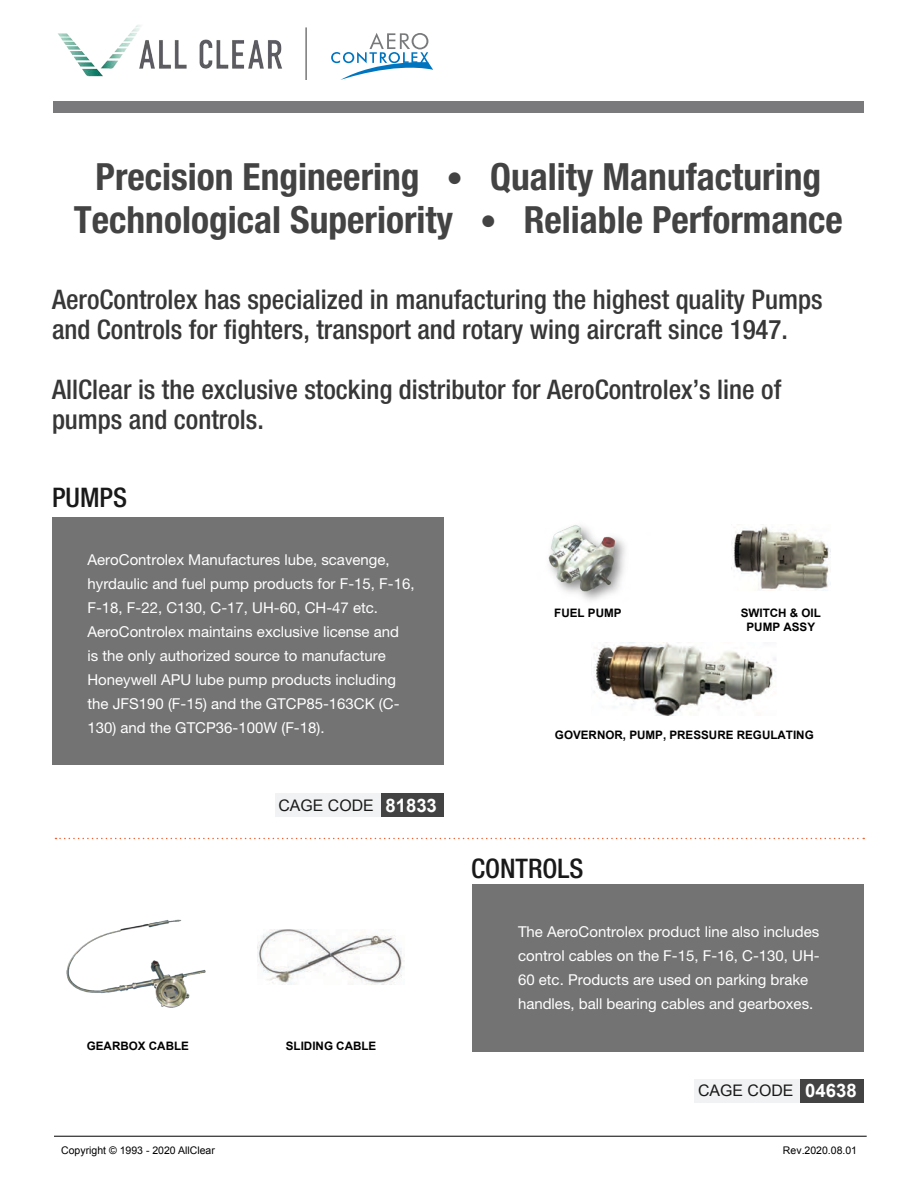
<style>
.page{position:relative;width:918px;height:1188px;background:#fff}
.page>*{position:absolute;margin:0;border:0;box-sizing:border-box;transform-origin:0 0}
.t1{font:700 condensed 37.5px/42.6px "Helvetica Neue LT Std";color:#434343;text-align:center}
.t2{font:500 condensed 27px/30px "Helvetica Neue LT Std";color:#373737}
.t3{font:500 condensed 27px "Helvetica Neue LT Std";color:#191919}
.t4{font:700 18.6px "Arial";color:#fff}
.t5{font:15.9px "Arial";color:#191919}
.t6{font:15px/24px "Helvetica Neue LT Std";color:#fff}
.t7{font:700 11.7px/14px "Arial";color:#000;text-align:center}
.t8{font:10.5px "Arial";color:#000}
.s1{font-size:33px}
</style>
<div class="page">
<div style="left:472px;top:885px;width:392px;height:167px;background:#737373"></div>
<svg style="left:331px;top:33px;width:102px;height:47px"></svg>
<hr style="left:54px;top:1136px;width:813px;height:1px;background:#000">
<img style="left:547px;top:523px;width:81px;height:72px">
<img style="left:66px;top:919px;width:140px;height:89px">
<img style="left:731px;top:524px;width:100px;height:67px">
<img style="left:258px;top:929px;width:146px;height:55px">
<img style="left:594px;top:643px;width:182px;height:72px">
<div style="left:53px;top:101px;width:811px;height:11px;background:#7a7a7c"></div>
<hr style="left:306px;top:27px;width:1px;height:53px;background:#434343">
<div style="left:52px;top:517px;width:392px;height:248px;background:#737373"></div>
<div style="left:352px;top:793px;width:92px;height:23px;background:#434343"></div>
<div style="left:275px;top:793px;width:105px;height:24px;background:#f1f2f3"></div>
<div style="left:772px;top:1079px;width:92px;height:23px;background:#434343"></div>
<div style="left:695px;top:1079px;width:105px;height:23px;background:#f1f2f3"></div>
<svg style="left:55px;top:838px;width:809px;height:1px"></svg>
<img style="left:58px;top:25px;width:224px;height:52px">
<p class="t1" style="left:74px;top:155px;width:771px">Precision Engineering <span class="s1">•</span> Quality Manufacturing<br>Technological Superiority <span class="s1">•</span> Reliable Performance</p>
<p class="t2" style="left:52px;top:284px;width:772px">AeroControlex has specialized in manufacturing the highest quality Pumps and Controls for fighters, transport and rotary wing aircraft since 1947.</p>
<p class="t2" style="left:52px;top:374px;width:731px">AllClear is the exclusive stocking distributor for AeroControlex’s line of pumps and controls.</p>
<p class="t3" style="left:52px;top:482px;width:77px">PUMPS</p>
<p class="t6" style="left:87px;top:548px;width:329px">AeroControlex Manufactures lube, scavenge, hyrdaulic and fuel pump products for F-15, F-16, F-18, F-22, C130, C-17, UH-60, CH-47 etc.<br>AeroControlex maintains exclusive license and<br>is the only authorized source to manufacture Honeywell APU lube pump products including the JFS190 (F-15) and the GTCP85-163CK (C-130) and the GTCP36-100W (F-18).</p>
<p class="t5" style="left:278px;top:795px;width:97px">CAGE CODE</p>
<p class="t4" style="left:385px;top:793px;width:53px">81833</p>
<p class="t7" style="left:87px;top:1040px;width:104px">GEARBOX CABLE</p>
<p class="t7" style="left:286px;top:1040px;width:92px">SLIDING CABLE</p>
<p class="t7" style="left:554px;top:606px;width:69px">FUEL PUMP</p>
<p class="t7" style="left:741px;top:606px;width:82px">SWITCH &amp; OIL<br>PUMP ASSY</p>
<p class="t7" style="left:555px;top:728px;width:260px">GOVERNOR, PUMP, PRESSURE REGULATING</p>
<p class="t3" style="left:471px;top:852px;width:114px">CONTROLS</p>
<p class="t6" style="left:518px;top:919px;width:303px">The AeroControlex product line also includes control cables on the F-15, F-16, C-130, UH-60 etc. Products are used on parking brake handles, ball bearing cables and gearboxes.</p>
<p class="t5" style="left:698px;top:1080px;width:97px">CAGE CODE</p>
<p class="t4" style="left:805px;top:1079px;width:53px">04638</p>
<p class="t8" style="left:61px;top:1143px;width:155px">Copyright © 1993 - 2020 AllClear</p>
<p class="t8" style="left:783px;top:1143px;width:76px">Rev.2020.08.01</p>
</div>
